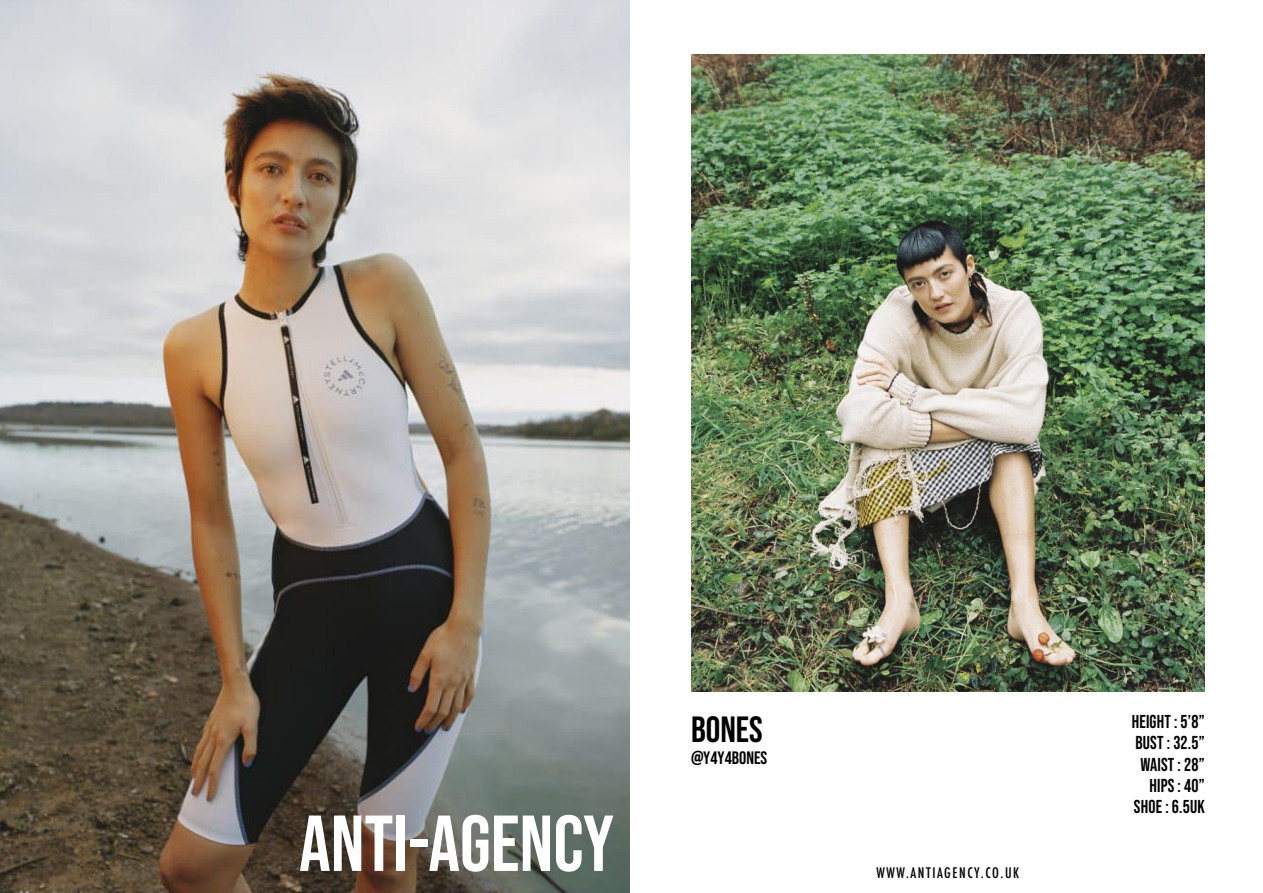
<style>
.page{position:relative;width:1263px;height:893px;background:#fff}
.page>*{position:absolute;margin:0;border:0;box-sizing:border-box;transform-origin:0 0}
.t1{font:79.05px "Bebas Neue";color:#fff}
.t2{font:36.45px "Bebas Neue";color:#000}
.t3{font:18.75px/21.3px "Bebas Neue";letter-spacing:.01em;color:#000;text-align:right;scale:.95 1}
.t4{font:18px "Bebas Neue";color:#000}
.t5{font:500 condensed 14.1px "Futura";letter-spacing:.11em;color:#000}
</style>
<div class="page">
<img style="left:0;top:0;width:629px;height:893px">
<img style="left:691px;top:54px;width:514px;height:638px">
<h1 class="t1" style="left:299px;top:799px;width:317px">ANTI-AGENCY</h1>
<h2 class="t2" style="left:691px;top:709px;width:73px">BONES</h2>
<p class="t3" style="left:1132px;top:711px;width:78px">HEIGHT : 5’8”<br>BUST : 32.5”<br>WAIST : 28”<br>HIPS : 40”<br>SHOE : 6.5UK</p>
<p class="t4" style="left:691px;top:748px;width:78px">@Y4Y4BONES</p>
<p class="t5" style="left:877px;top:864px;width:144px">WWW.ANTIAGENCY.CO.UK</p>
</div>
